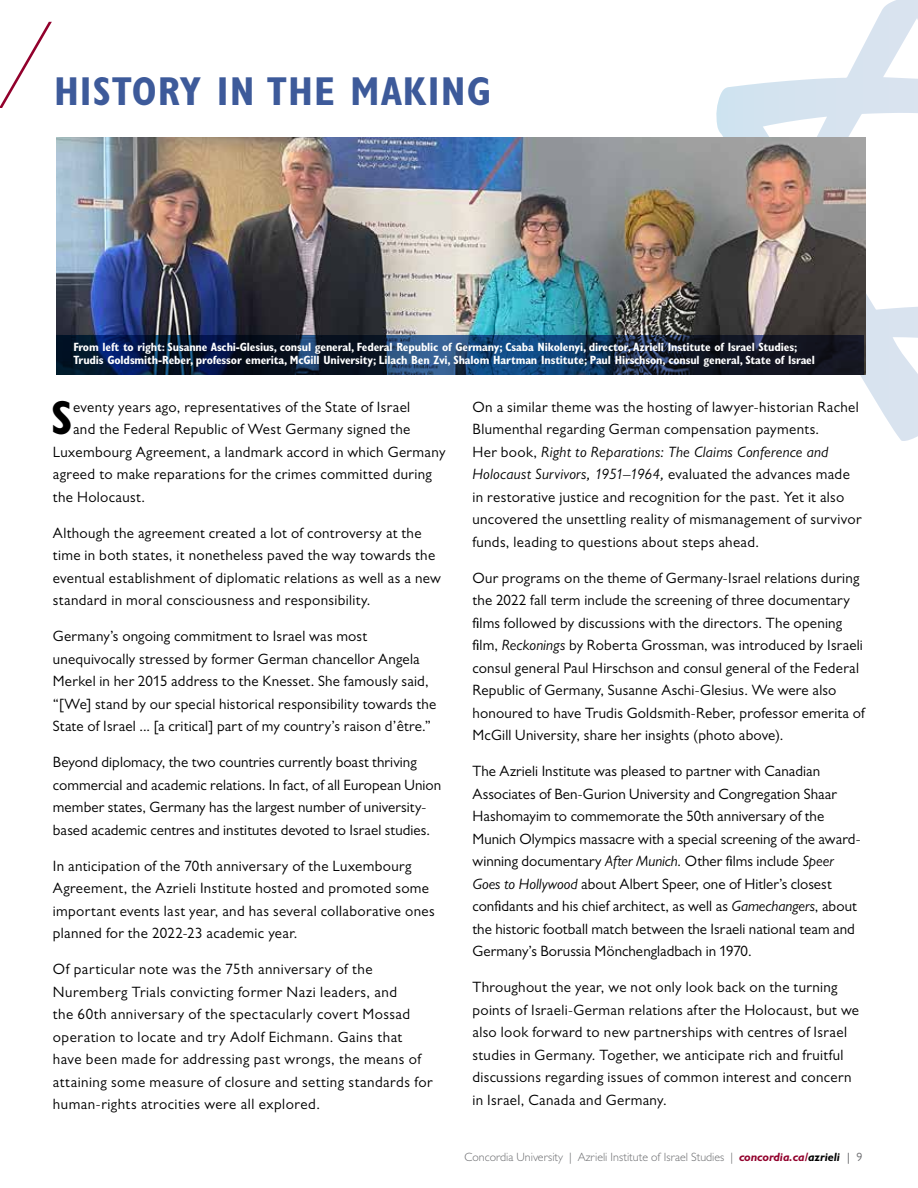
<style>
.page{position:relative;width:918px;height:1188px;background:#fff}
.page>*{position:absolute;margin:0;border:0;box-sizing:border-box;transform-origin:0 0}
.t1{font:700 condensed 48px "Gill Sans MT Pro";color:#000}
.t2{font:700 condensed 40.5px "Gill Sans MT Pro";letter-spacing:.025em;color:#3d5a9a}
.t3{font:15px/22.5px "Gill Sans MT Pro";letter-spacing:.02em;color:#000}
.t4{font:700 condensed 12px/13.5px "Gill Sans MT Pro";letter-spacing:-.01em;color:#fff}
.t5{font:300 12px "Gill Sans MT Pro";color:#6d6e71}
.s1{font-style:italic}
.s2{font-weight:700;font-style:italic;color:#92002c}
.s3{font-weight:700;font-style:italic;color:#000}
.s4{font-weight:500;font-style:italic}
.s5{font-weight:400}
</style>
<div class="page">
<svg style="left:716px;top:0;width:202px;height:441px"></svg>
<svg style="left:0;top:21px;width:52px;height:87px"></svg>
<img style="left:57px;top:137px;width:808px;height:238px">
<svg style="left:57px;top:335px;width:807px;height:40px;background:#112645"></svg>
<h2 class="t2" style="left:54px;top:67px;width:438px">HISTORY IN THE MAKING</h2>
<p class="t4" style="left:73px;top:340px;width:743px">From left to right: Susanne Aschi-Glesius, consul general, Federal Republic of Germany; Csaba Nikolenyi, director, Azrieli Institute of Israel Studies;<br>Trudis Goldsmith-Reber, professor emerita, McGill University; Lilach Ben Zvi, Shalom Hartman Institute; Paul Hirschson, consul general, State of Israel</p>
<h1 class="t1" style="left:51px;top:390px;width:23px">S</h1>
<p class="t3" style="left:73px;top:396px;width:339px">eventy years ago, representatives of the State of Israel</p>
<p class="t3" style="left:73px;top:418px;width:339px">and the Federal Republic of West Germany signed the</p>
<p class="t3" style="left:53px;top:441px;width:394px">Luxembourg Agreement, a landmark accord in which Germany</p>
<p class="t3" style="left:53px;top:463px;width:380px">agreed to make reparations for the crimes committed during</p>
<p class="t3" style="left:53px;top:486px;width:94px">the Holocaust.</p>
<p class="t3" style="left:53px;top:522px;width:390px">Although the agreement created a lot of controversy at the time in both states, it nonetheless paved the way towards the eventual establishment of diplomatic relations as well as a new standard in moral consciousness and responsibility.</p>
<p class="t3" style="left:53px;top:625px;width:385px">Germany’s ongoing commitment to Israel was most unequivocally stressed by former German chancellor Angela Merkel in her 2015 address to the Knesset. She famously said, “[We] stand by our special historical responsibility towards the State of Israel ... [a critical] part of my country’s raison d’être.”</p>
<p class="t3" style="left:53px;top:751px;width:390px">Beyond diplomacy, the two countries currently boast thriving commercial and academic relations. In fact, of all European Union member states, Germany has the largest number of university&shy;based academic centres and institutes devoted to Israel studies.</p>
<p class="t3" style="left:53px;top:855px;width:383px">In anticipation of the 70th anniversary of the Luxembourg Agreement, the Azrieli Institute hosted and promoted some important events last year, and has several collaborative ones planned for the 2022-23 academic year.</p>
<p class="t3" style="left:53px;top:958px;width:381px">Of particular note was the 75th anniversary of the Nuremberg Trials convicting former Nazi leaders, and<br>the 60th anniversary of the spectacularly covert Mossad operation to locate and try Adolf Eichmann. Gains that have been made for addressing past wrongs, the means of attaining some measure of closure and setting standards for human-rights atrocities were all explored.</p>
<p class="t3" style="left:473px;top:396px;width:391px">On a similar theme was the hosting of lawyer-historian Rachel Blumenthal regarding German compensation payments.<br>Her book, <span class="s1">Right to Reparations: The Claims Conference and Holocaust Survivors, 1951–1964,</span> evaluated the advances made in restorative justice and recognition for the past. Yet it also uncovered the unsettling reality of mismanagement of survivor funds, leading to questions about steps ahead.</p>
<p class="t3" style="left:473px;top:567px;width:394px">Our programs on the theme of Germany-Israel relations during the 2022 fall term include the screening of three documentary films followed by discussions with the directors. The opening film, <span class="s1">Reckonings</span> by Roberta Grossman, was introduced by Israeli consul general Paul Hirschson and consul general of the Federal Republic of Germany, Susanne Aschi-Glesius. We were also honoured to have Trudis Goldsmith-Reber, professor emerita of McGill University, share her insights (photo above).</p>
<p class="t3" style="left:473px;top:760px;width:390px">The Azrieli Institute was pleased to partner with Canadian Associates of Ben-Gurion University and Congregation Shaar Hashomayim to commemorate the 50th anniversary of the Munich Olympics massacre with a special screening of the award&shy;winning documentary <span class="s1">After Munich.</span> Other films include <span class="s1">Speer Goes to Hollywood</span> about Albert Speer, one of Hitler’s closest confidants and his chief architect, as well as <span class="s1">Gamechangers</span>, about the historic football match between the Israeli national team and Germany’s Borussia Mönchengladbach in 1970.</p>
<p class="t3" style="left:473px;top:976px;width:388px">Throughout the year, we not only look back on the turning points of Israeli-German relations after the Holocaust, but we also look forward to new partnerships with centres of Israel studies in Germany. Together, we anticipate rich and fruitful discussions regarding issues of common interest and concern in Israel, Canada and Germany.</p>
<p class="t5" style="left:464px;top:1150px;width:400px">Concordia University | Azrieli Institute of Israel Studies | <span class="s2">concordia.ca/</span><span class="s3">azrieli</span> <span class="s4">|</span> <span class="s5">9</span></p>
</div>
